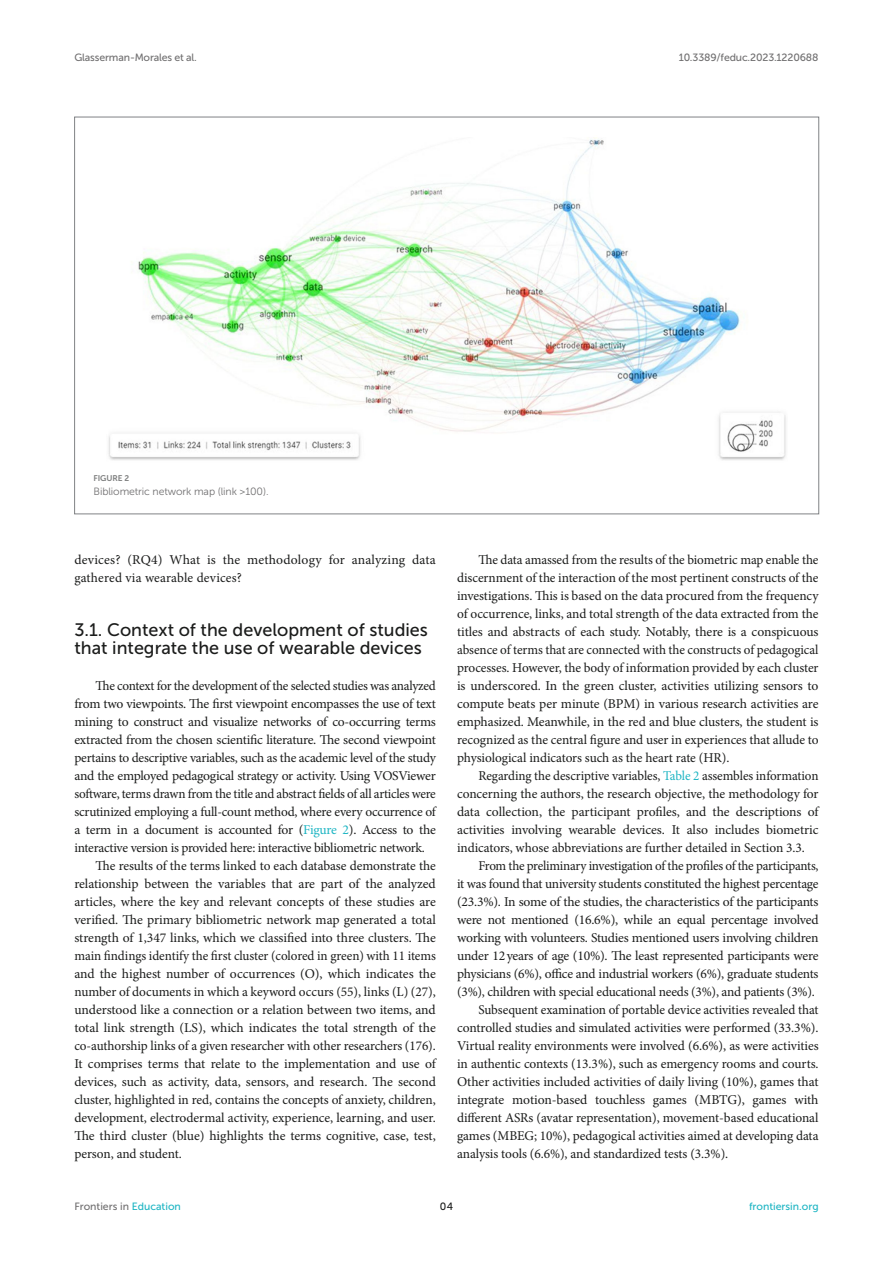
<style>
.page{position:relative;width:893px;height:1263px;background:#fff}
.page>*{position:absolute;margin:0;border:0;box-sizing:border-box;transform-origin:0 0}
.HEAD_2{font:18px/18px "Museo Sans 500";color:#1b1c1b}
.TEXT{font:13.5px/18px "Minion Pro";letter-spacing:-.01em;color:#1b1c1b;text-align:justify}
.TEXT_FLUSH{font:13.5px/18px "Minion Pro";letter-spacing:.005em;color:#1b1c1b}
.t1{font:10.5px "Museo Sans 500";letter-spacing:-.015em;color:#706f70}
.FIG_LEG{font:10.5px "Museo Sans 300";letter-spacing:-.01em;color:#706f70}
.t2{font:10.5px "Museo Sans 500";color:#1db5c3}
.t3{font:10.5px "Museo Sans 500";color:#1b1c1b}
.FIG_HD{font:8.25px "Museo Sans 700";letter-spacing:-.01em;color:#7e7f7f}
.s1{color:#1db5c3}
</style>
<div class="page">
<img style="left:108px;top:137px;width:678px;height:323px">
<p class="t1" style="left:74px;top:51px;width:124px">Glasserman-Morales et al.</p>
<p class="t1" style="left:679px;top:51px;width:141px">10.3389/feduc.2023.1220688</p>
<p class="FIG_HD" style="left:94px;top:474px;width:37px">FIGURE 2</p>
<p class="FIG_LEG" style="left:94px;top:486px;width:177px">Bibliometric network map (link &gt;100).</p>
<p class="TEXT_FLUSH" style="left:74px;top:551px;width:363px">devices? (RQ4) What is the methodology for analyzing data gathered via wearable devices?</p>
<p class="HEAD_2" style="left:74px;top:621px;width:355px">3.1. Context of the development of studies that integrate the use of wearable devices</p>
<p class="TEXT_FLUSH" style="left:74px;top:677px;width:363px;text-align:justify;text-indent:21px">The context for the development of the selected studies was analyzed from two viewpoints. The first viewpoint encompasses the use of text mining to construct and visualize networks of co-occurring terms extracted from the chosen scientific literature. The second viewpoint pertains to descriptive variables, such as the academic level of the study and the employed pedagogical strategy or activity. Using VOSViewer software, terms drawn from the title and abstract fields of all articles were scrutinized employing a full-count method, where every occurrence of a term in a document is accounted for (<span class="s1">Figure 2</span>). Access to the interactive version is provided here: interactive bibliometric network.</p>
<p class="TEXT" style="left:74px;top:857px;width:363px;text-indent:21px">The results of the terms linked to each database demonstrate the relationship between the variables that are part of the analyzed articles, where the key and relevant concepts of these studies are verified. The primary bibliometric network map generated a total strength of 1,347 links, which we classified into three clusters. The main findings identify the first cluster (colored in green) with 11 items and the highest number of occurrences (O), which indicates the number of documents in which a keyword occurs (55), links (L) (27), understood like a connection or a relation between two items, and total link strength (LS), which indicates the total strength of the co-authorship links of a given researcher with other researchers (176).<br>It comprises terms that relate to the implementation and use of devices, such as activity, data, sensors, and research. The second cluster, highlighted in red, contains the concepts of anxiety, children, development, electrodermal activity, experience, learning, and user.<br>The third cluster (blue) highlights the terms cognitive, case, test, person, and student.</p>
<p class="TEXT" style="left:457px;top:551px;width:363px;text-indent:21px">The data amassed from the results of the biometric map enable the discernment of the interaction of the most pertinent constructs of the investigations. This is based on the data procured from the frequency of occurrence, links, and total strength of the data extracted from the titles and abstracts of each study. Notably, there is a conspicuous absence of terms that are connected with the constructs of pedagogical processes. However, the body of information provided by each cluster is underscored. In the green cluster, activities utilizing sensors to compute beats per minute (BPM) in various research activities are emphasized. Meanwhile, in the red and blue clusters, the student is recognized as the central figure and user in experiences that allude to physiological indicators such as the heart rate (HR).</p>
<p class="TEXT" style="left:457px;top:767px;width:363px;text-indent:21px">Regarding the descriptive variables, <span class="s1">Table 2</span> assembles information concerning the authors, the research objective, the methodology for data collection, the participant profiles, and the descriptions of activities involving wearable devices. It also includes biometric indicators, whose abbreviations are further detailed in Section 3.3.</p>
<p class="TEXT" style="left:457px;top:857px;width:363px;text-indent:21px">From the preliminary investigation of the profiles of the participants, it was found that university students constituted the highest percentage (23.3%). In some of the studies, the characteristics of the participants were not mentioned (16.6%), while an equal percentage involved working with volunteers. Studies mentioned users involving children under 12years of age (10%). The least represented participants were physicians (6%), office and industrial workers (6%), graduate students (3%), children with special educational needs (3%), and patients (3%).</p>
<p class="TEXT" style="left:457px;top:1001px;width:363px;text-indent:21px">Subsequent examination of portable device activities revealed that controlled studies and simulated activities were performed (33.3%).<br>Virtual reality environments were involved (6.6%), as were activities in authentic contexts (13.3%), such as emergency rooms and courts.<br>Other activities included activities of daily living (10%), games that integrate motion-based touchless games (MBTG), games with different ASRs (avatar representation), movement-based educational games (MBEG; 10%), pedagogical activities aimed at developing data analysis tools (6.6%), and standardized tests (3.3%).</p>
<p class="t1" style="left:74px;top:1200px;width:108px">Frontiers in <span class="s1">Education</span></p>
<p class="t3" style="left:440px;top:1200px;width:15px">04</p>
<p class="t2" style="left:749px;top:1200px;width:71px">frontiersin.org</p>
</div>
